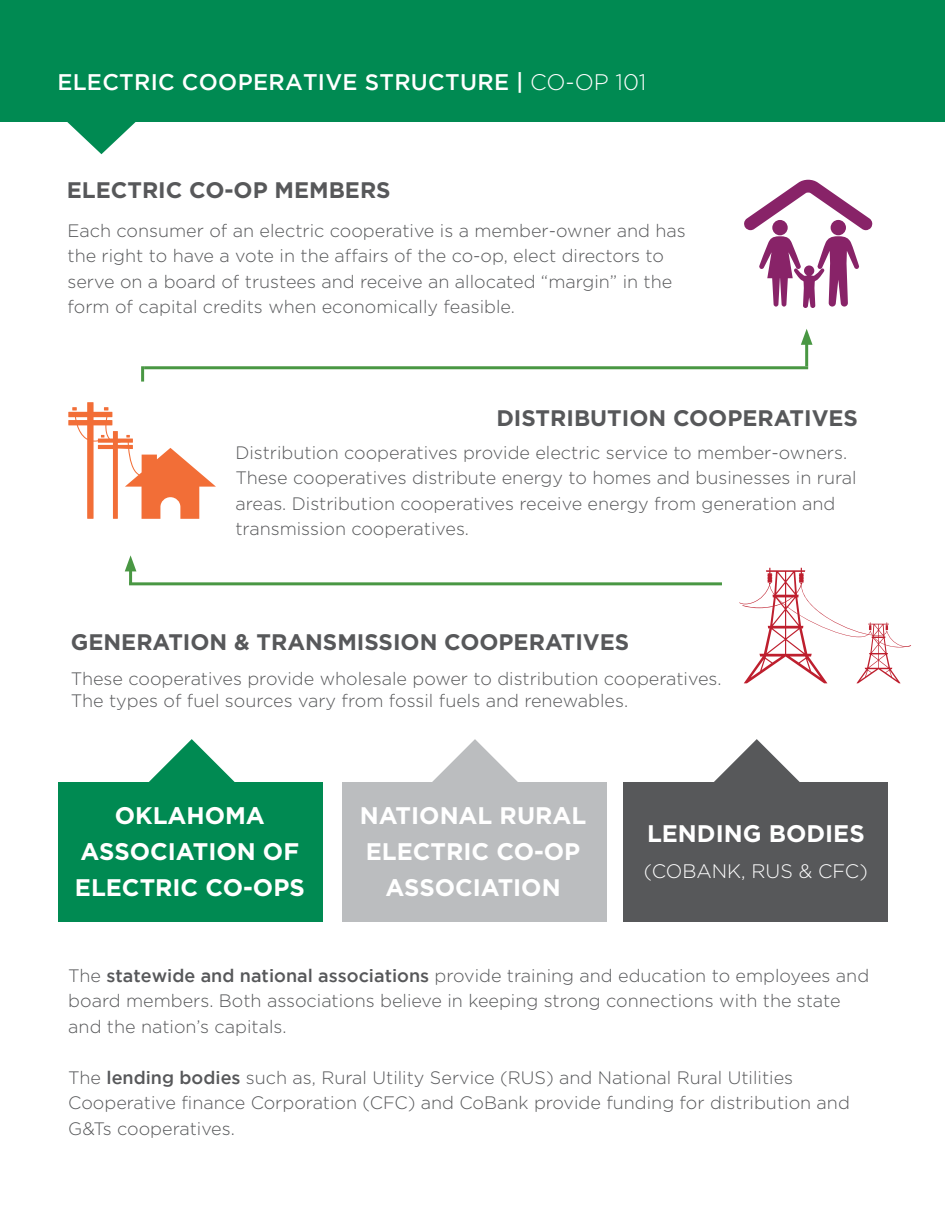
<style>
.page{position:relative;width:945px;height:1215px;background:#fff}
.page>*{position:absolute;margin:0;border:0;box-sizing:border-box;transform-origin:0 0}
.t1{font:700 24px/36px "Gotham";color:#fff;text-align:center}
.t2{font:700 22.5px "Gotham";color:#57585a}
.t3{font:500 22.5px "Gotham";letter-spacing:.015em;color:#fff}
.t4{font:300 19.5px "Gotham";color:#fff}
.t5{font:300 18px/25.5px "Gotham";color:#57585a}
.s1{font-weight:300}
.s2{font-weight:500}
</style>
<div class="page">
<div style="left:0;top:0;width:932px;height:121px;background:#008a52"></div>
<svg style="left:67px;top:121px;width:69px;height:33px"></svg>
<svg style="left:744px;top:180px;width:128px;height:50px"></svg>
<div style="left:772px;top:220px;width:16px;height:15px;background:#882368;border-radius:50%"></div>
<div style="left:831px;top:220px;width:15px;height:15px;background:#882368;border-radius:50%"></div>
<svg style="left:759px;top:236px;width:100px;height:72px"></svg>
<hr style="left:805px;top:339px;width:3px;height:27px;background:#499743">
<svg style="left:801px;top:329px;width:12px;height:16px"></svg>
<hr style="left:144px;top:366px;width:664px;height:3px;background:#499743">
<hr style="left:141px;top:366px;width:3px;height:16px;background:#499743">
<svg style="left:68px;top:402px;width:148px;height:117px"></svg>
<svg style="left:739px;top:568px;width:172px;height:115px"></svg>
<hr style="left:129px;top:582px;width:593px;height:3px;background:#499743">
<hr style="left:129px;top:566px;width:3px;height:18px;background:#499743">
<svg style="left:125px;top:555px;width:11px;height:16px"></svg>
<div style="left:59px;top:782px;width:264px;height:139px;background:#008a52"></div>
<svg style="left:149px;top:739px;width:86px;height:43px"></svg>
<div style="left:342px;top:782px;width:264px;height:139px;background:#bbbdbf"></div>
<svg style="left:432px;top:739px;width:86px;height:43px"></svg>
<div style="left:624px;top:782px;width:264px;height:139px;background:#57585a"></div>
<svg style="left:714px;top:739px;width:86px;height:43px"></svg>
<div style="left:932px;top:0;width:13px;height:121px;background:#008a52"></div>
<p class="t3" style="left:57px;top:69px;width:591px">ELECTRIC COOPERATIVE STRUCTURE | <span class="s1">CO-OP 101</span></p>
<p class="t2" style="left:67px;top:175px;width:325px">ELECTRIC CO-OP MEMBERS</p>
<p class="t5" style="left:68px;top:217px;width:620px">Each consumer of an electric cooperative is a member-owner and has the right to have a vote in the affairs of the co-op, elect directors to serve on a board of trustees and receive an allocated “margin” in the form of capital credits when economically feasible.</p>
<p class="t2" style="left:496px;top:403px;width:363px">DISTRIBUTION COOPERATIVES</p>
<p class="t5" style="left:235px;top:440px;width:623px">Distribution cooperatives provide electric service to member-owners.<br>These cooperatives distribute energy to homes and businesses in rural areas. Distribution cooperatives receive energy from generation and transmission cooperatives.</p>
<p class="t2" style="left:71px;top:628px;width:560px">GENERATION &amp; TRANSMISSION COOPERATIVES</p>
<p class="t5" style="left:71px;top:667px;width:652px;line-height:22.5px">These cooperatives provide wholesale power to distribution cooperatives.<br>The types of fuel sources vary from fossil fuels and renewables.</p>
<h1 class="t1" style="left:75px;top:797px;width:231px">OKLAHOMA<br>ASSOCIATION OF<br>ELECTRIC CO-OPS</h1>
<h1 class="t1" style="left:360px;top:797px;width:228px">NATIONAL RURAL<br>ELECTRIC CO-OP<br>ASSOCIATION</h1>
<h1 class="t1" style="left:647px;top:815px;width:219px">LENDING BODIES</h1>
<p class="t4" style="left:644px;top:860px;width:225px">(COBANK, RUS &amp; CFC)</p>
<p class="t5" style="left:68px;top:962px;width:802px">The <span class="s2">statewide and national associations</span> provide training and education to employees and board members. Both associations believe in keeping strong connections with the state and the nation’s capitals.</p>
<p class="t5" style="left:68px;top:1064px;width:783px">The <span class="s2">lending bodies</span> such as, Rural Utility Service (RUS) and National Rural Utilities<br>Cooperative finance Corporation (CFC) and CoBank provide funding for distribution and<br>G&amp;Ts cooperatives.</p>
</div>
